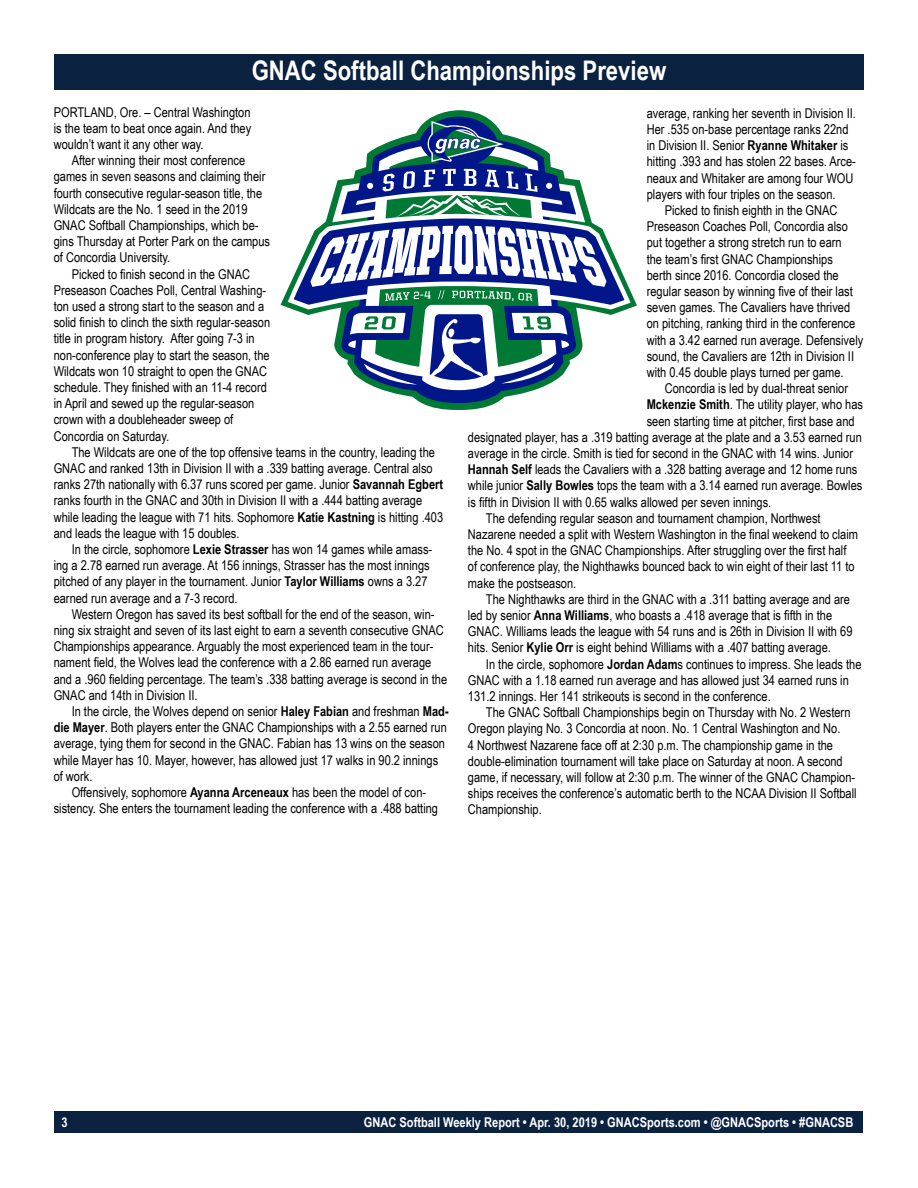
<style>
.page{position:relative;width:918px;height:1188px;background:#fff}
.page>*{position:absolute;margin:0;border:0;box-sizing:border-box;transform-origin:0 0}
.t1{font:700 27px "Arial Narrow";color:#fff}
.t2{font:13.5px/16.2px "Arial Narrow";color:#000}
.t3{font:700 13.5px "Arial Narrow";color:#fff}
.s1{font-weight:700}
</style>
<div class="page">
<div style="left:55px;top:1111px;width:808px;height:22px;background:#0a2240"></div>
<div style="left:54px;top:54px;width:810px;height:36px;background:#0a2240"></div>
<svg style="left:281px;top:110px;width:356px;height:300px"></svg>
<svg style="left:354px;top:385px;width:209px;height:18px"></svg>
<svg style="left:285px;top:117px;width:349px;height:268px"></svg>
<h1 class="t1" style="left:252px;top:50px;width:416px">GNAC Softball Championships Preview</h1>
<p class="t2" style="left:54px;top:103px;width:199px;text-align:justify">PORTLAND, Ore. – Central Washington is the team to beat once again. And they wouldn’t want it any other way.</p>
<p class="t2" style="left:54px;top:152px;width:218px;text-indent:18px">After winning their most conference games in seven seasons and claiming their fourth consecutive regular-season title, the Wildcats are the No. 1 seed in the 2019<br>GNAC Softball Championships, which be&shy;gins Thursday at Porter Park on the campus of Concordia University.</p>
<p class="t2" style="left:54px;top:265px;width:218px;text-indent:18px">Picked to finish second in the GNAC Preseason Coaches Poll, Central Washing&shy;ton used a strong start to the season and a solid finish to clinch the sixth regular-season title in program history. After going 7-3 in non-conference play to start the season, the Wildcats won 10 straight to open the GNAC schedule. They finished with an 11-4 record in April and sewed up the regular-season crown with a doubleheader sweep of Concordia on Saturday.</p>
<p class="t2" style="left:54px;top:443px;width:391px;text-indent:18px">The Wildcats are one of the top offensive teams in the country, leading the GNAC and ranked 13th in Division II with a .339 batting average. Central also ranks 27th nationally with 6.37 runs scored per game. Junior <span class="s1">Savannah Egbert </span>ranks fourth in the GNAC and 30th in Division II with a .444 batting average while leading the league with 71 hits. Sophomore <span class="s1">Katie Kastning</span> is hitting .403 and leads the league with 15 doubles.</p>
<p class="t2" style="left:54px;top:541px;width:380px;text-indent:18px">In the circle, sophomore <span class="s1">Lexie Strasser</span> has won 14 games while amass&shy;ing a 2.78 earned run average. At 156 innings, Strasser has the most innings pitched of any player in the tournament. Junior <span class="s1">Taylor Williams</span> owns a 3.27 earned run average and a 7-3 record.</p>
<p class="t2" style="left:54px;top:605px;width:395px;text-indent:18px">Western Oregon has saved its best softball for the end of the season, win&shy;ning six straight and seven of its last eight to earn a seventh consecutive GNAC Championships appearance. Arguably the most experienced team in the tour&shy;nament field, the Wolves lead the conference with a 2.86 earned run average and a .960 fielding percentage. The team’s .338 batting average is second in the GNAC and 14th in Division II.</p>
<p class="t2" style="left:72px;top:703px;width:379px">In the circle, the Wolves depend on senior <span class="s1">Haley Fabian</span> and freshman <span class="s1">Mad-</span></p>
<p class="t2" style="left:54px;top:719px;width:395px"><span class="s1">die Mayer</span>. Both players enter the GNAC Championships with a 2.55 earned run</p>
<p class="t2" style="left:54px;top:735px;width:393px">average, tying them for second in the GNAC. Fabian has 13 wins on the season</p>
<p class="t2" style="left:54px;top:751px;width:386px">while Mayer has 10. Mayer, however, has allowed just 17 walks in 90.2 innings</p>
<p class="t2" style="left:54px;top:767px;width:40px">of work.</p>
<p class="t2" style="left:72px;top:784px;width:356px">Offensively, sophomore <span class="s1">Ayanna Arceneaux</span> has been the model of con-</p>
<p class="t2" style="left:54px;top:800px;width:386px">sistency. She enters the tournament leading the conference with a .488 batting</p>
<p class="t2" style="left:647px;top:104px;width:211px">average, ranking her seventh in Division II.<br>Her .535 on-base percentage ranks 22nd in Division II. Senior <span class="s1">Ryanne Whitaker</span> is hitting .393 and has stolen 22 bases. Arce&shy;neaux and Whitaker are among four WOU players with four triples on the season.</p>
<p class="t2" style="left:647px;top:202px;width:218px;text-indent:18px">Picked to finish eighth in the GNAC Preseason Coaches Poll, Concordia also put together a strong stretch run to earn<br>the team’s first GNAC Championships<br>berth since 2016. Concordia closed the regular season by winning five of their last seven games. The Cavaliers have thrived on pitching, ranking third in the conference with a 3.42 earned run average. Defensively sound, the Cavaliers are 12th in Division II with 0.45 double plays turned per game.</p>
<p class="t2" style="left:665px;top:380px;width:185px">Concordia is led by dual-threat senior</p>
<p class="t2" style="left:647px;top:396px;width:218px"><span class="s1">Mckenzie Smith</span>. The utility player, who has</p>
<p class="t2" style="left:647px;top:412px;width:210px">seen starting time at pitcher, first base and</p>
<p class="t2" style="left:468px;top:428px;width:395px">designated player, has a .319 batting average at the plate and a 3.53 earned run</p>
<p class="t2" style="left:468px;top:445px;width:387px">average in the circle. Smith is tied for second in the GNAC with 14 wins. Junior</p>
<p class="t2" style="left:468px;top:461px;width:391px"><span class="s1">Hannah Self</span> leads the Cavaliers with a .328 batting average and 12 home runs</p>
<p class="t2" style="left:468px;top:477px;width:396px">while junior <span class="s1">Sally Bowles</span> tops the team with a 3.14 earned run average. Bowles</p>
<p class="t2" style="left:468px;top:493px;width:305px">is fifth in Division II with 0.65 walks allowed per seven innings.</p>
<p class="t2" style="left:486px;top:509px;width:336px">The defending regular season and tournament champion, Northwest</p>
<p class="t2" style="left:468px;top:526px;width:392px">Nazarene needed a split with Western Washington in the final weekend to claim</p>
<p class="t2" style="left:468px;top:542px;width:380px">the No. 4 spot in the GNAC Championships. After struggling over the first half</p>
<p class="t2" style="left:468px;top:558px;width:388px">of conference play, the Nighthawks bounced back to win eight of their last 11 to</p>
<p class="t2" style="left:468px;top:574px;width:110px">make the postseason.</p>
<p class="t2" style="left:486px;top:590px;width:366px">The Nighthawks are third in the GNAC with a .311 batting average and are</p>
<p class="t2" style="left:468px;top:607px;width:366px">led by senior <span class="s1">Anna Williams</span>, who boasts a .418 average that is fifth in the</p>
<p class="t2" style="left:468px;top:623px;width:386px">GNAC. Williams leads the league with 54 runs and is 26th in Division II with 69</p>
<p class="t2" style="left:468px;top:639px;width:365px">hits. Senior <span class="s1">Kylie Orr</span> is eight behind Williams with a .407 batting average.</p>
<p class="t2" style="left:486px;top:655px;width:377px">In the circle, sophomore <span class="s1">Jordan Adam</span>s continues to impress. She leads the</p>
<p class="t2" style="left:468px;top:671px;width:382px">GNAC with a 1.18 earned run average and has allowed just 34 earned runs in</p>
<p class="t2" style="left:468px;top:688px;width:304px">131.2 innings. Her 141 strikeouts is second in the conference.</p>
<p class="t2" style="left:486px;top:704px;width:366px">The GNAC Softball Championships begin on Thursday with No. 2 Western</p>
<p class="t2" style="left:468px;top:720px;width:374px">Oregon playing No. 3 Concordia at noon. No. 1 Central Washington and No.</p>
<p class="t2" style="left:468px;top:736px;width:367px">4 Northwest Nazarene face off at 2:30 p.m. The championship game in the</p>
<p class="t2" style="left:468px;top:752px;width:376px">double-elimination tournament will take place on Saturday at noon. A second</p>
<p class="t2" style="left:468px;top:769px;width:389px">game, if necessary, will follow at 2:30 p.m. The winner of the GNAC Champion-</p>
<p class="t2" style="left:468px;top:785px;width:390px">ships receives the conference’s automatic berth to the NCAA Division II Softball</p>
<p class="t2" style="left:468px;top:801px;width:75px">Championship.</p>
<p class="t3" style="left:61px;top:1112px;width:8px">3</p>
<p class="t3" style="left:364px;top:1112px;width:491px">GNAC Softball Weekly Report • Apr. 30, 2019 • GNACSports.com • @GNACSports • #GNACSB</p>
</div>
